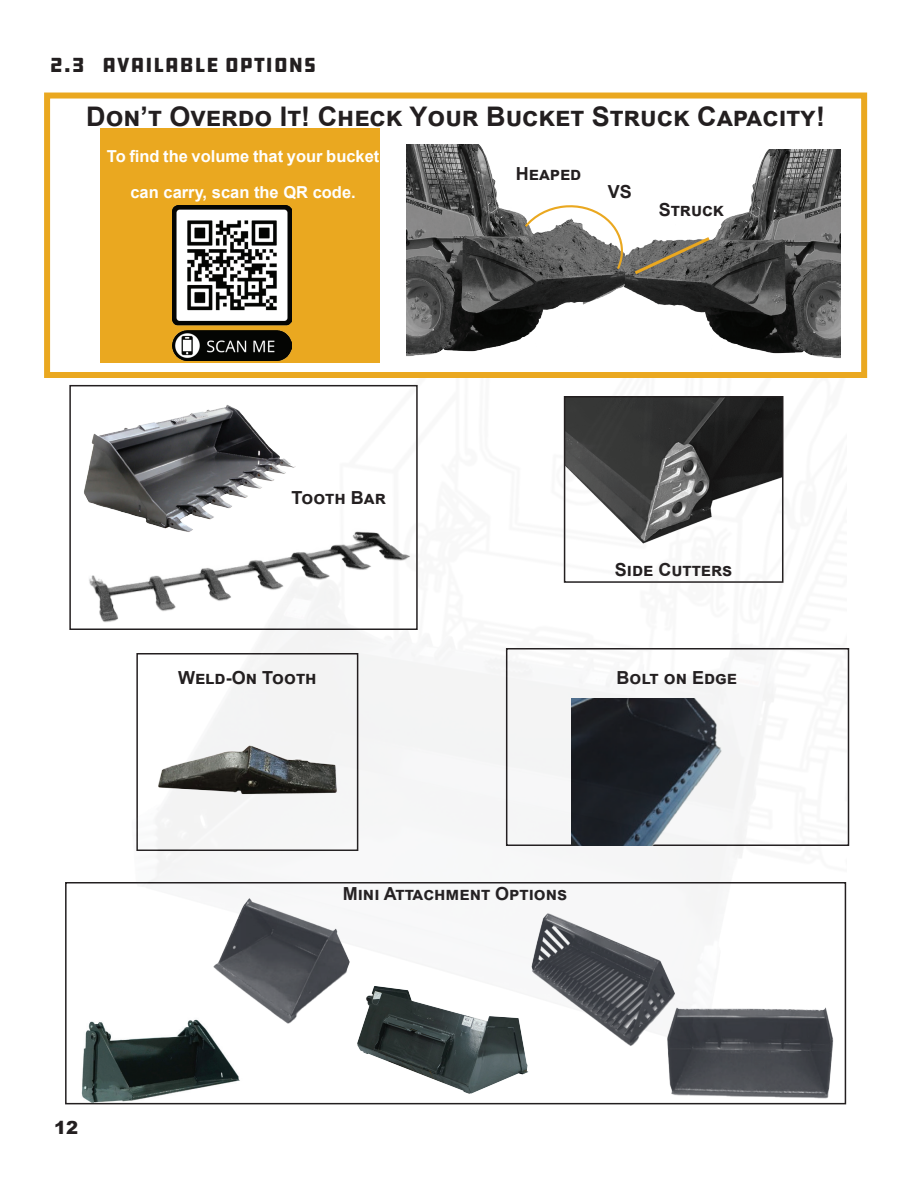
<style>
.page{position:relative;width:918px;height:1188px;background:#fff}
.page>*{position:absolute;margin:0;border:0;box-sizing:border-box;transform-origin:0 0}
.t1{font:700 27px "Arial";color:#231f20}
.t2{font:21px "DDC Hardware";letter-spacing:.02em;color:#231f20}
.t3{font:700 18px "Arial";color:#231f20}
.t4{font:900 18px "Arial";color:#231f20}
.t5{font:700 16.5px/36px "Arial";color:#fff;text-align:center}
</style>
<div class="page">
<div style="left:44px;top:93px;width:823px;height:285px;border:6px solid #eaa820"></div>
<div style="left:100px;top:129px;width:279px;height:234px;background:#eaa820"></div>
<img style="left:77px;top:384px;width:769px;height:721px">
<img style="left:154px;top:731px;width:188px;height:69px">
<img style="left:172px;top:206px;width:119px;height:154px">
<img style="left:625px;top:149px;width:215px;height:228px">
<img style="left:407px;top:144px;width:218px;height:213px">
<svg style="left:523px;top:204px;width:99px;height:67px"></svg>
<svg style="left:631px;top:235px;width:82px;height:42px;background:#878379"></svg>
<p class="t2" style="left:50px;top:52px;width:268px">2.3 AVAILABLE OPTIONS</p>
<h1 class="t1" style="left:86px;top:97px;width:740px">Don’t Overdo It! Check Your Bucket Struck Capacity!</h1>
<p class="t5" style="left:107px;top:138px;width:274px">To find the volume that your bucket can carry, scan the QR code.</p>
<p class="t3" style="left:516px;top:161px;width:67px">Heaped</p>
<p class="t3" style="left:608px;top:179px;width:26px">VS</p>
<p class="t3" style="left:659px;top:197px;width:66px">Struck</p>
<p class="t4" style="left:54px;top:1115px;width:26px">12</p>
<p class="t3" style="left:291px;top:485px;width:92px">Tooth Bar</p>
<p class="t3" style="left:178px;top:665px;width:140px">Weld-On Tooth</p>
<p class="t3" style="left:615px;top:557px;width:119px">Side Cutters</p>
<p class="t3" style="left:617px;top:665px;width:122px">Bolt on Edge</p>
<p class="t3" style="left:343px;top:881px;width:226px">Mini Attachment Options</p>
</div>
